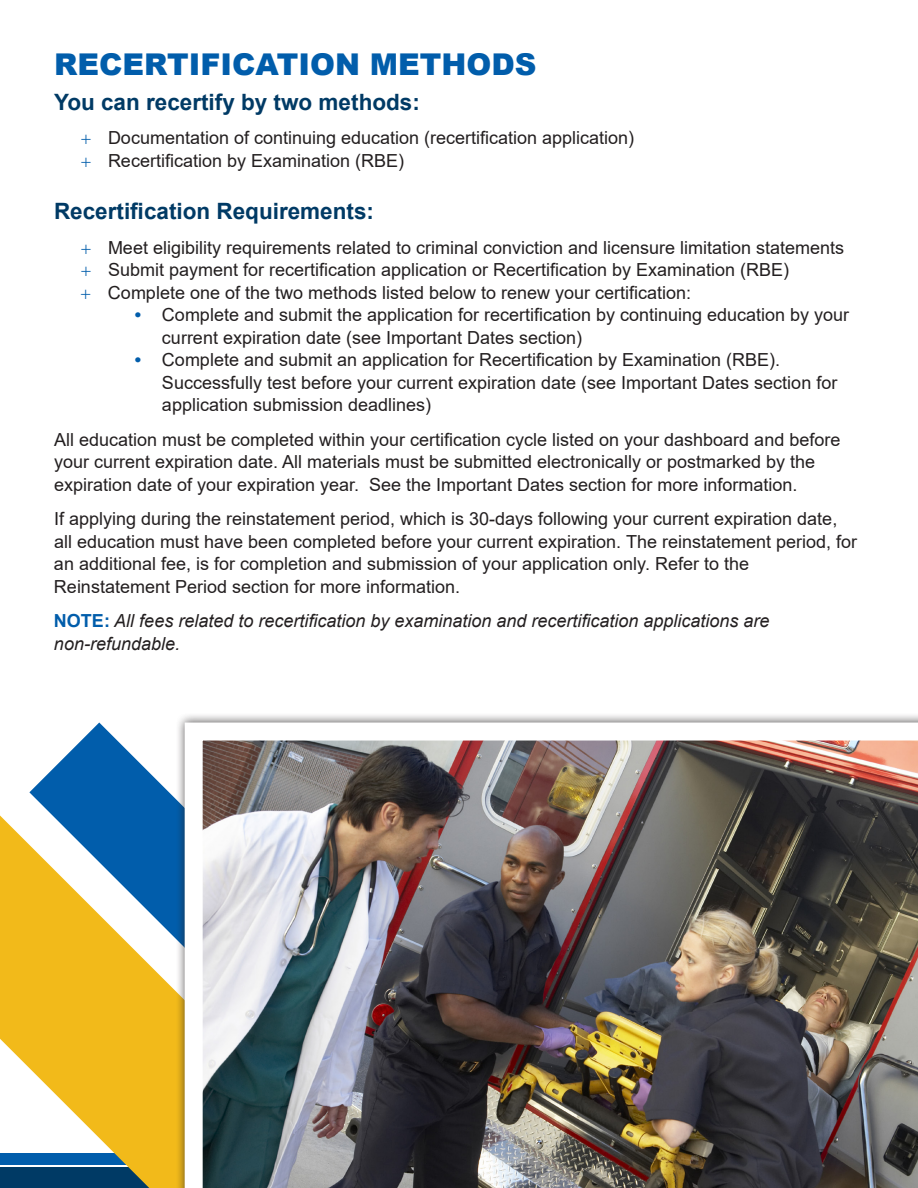
<style>
.page{position:relative;width:918px;height:1188px;background:#fff}
.page>*{position:absolute;margin:0;border:0;box-sizing:border-box;transform-origin:0 0}
.t1{font:900 30px "Arial";color:#015dab}
.t2{font:700 22.5px "Arial";color:#003a65}
.t3{font:18px/22.5px "Arial";color:#231f20}
.t4{font:italic 18px/22.5px "Arial";color:#231f20}
.s1{font-style:inherit}
.s2{font-weight:700;color:#015dab}
.s3{font-weight:700;font-style:normal;color:#015dab}
</style>
<div class="page">
<svg style="left:0;top:815px;width:29px;height:373px;fill:#f2ba1a"></svg>
<svg style="left:29px;top:723px;width:146px;height:465px"></svg>
<div style="left:175px;top:713px;width:743px;height:475px;background:#231f20;opacity:.75"></div>
<img style="left:185px;top:723px;width:733px;height:465px">
<p class="t1" style="left:54px;top:43px;width:484px">RECERTIFICATION METHODS</p>
<p class="t2" style="left:54px;top:86px;width:367px">You can recertify by two methods:</p>
<p class="t3" style="left:108px;top:127px;width:528px">Documentation of continuing education (recertification application)</p>
<p class="t3" style="left:108px;top:149px;width:298px">Recertification by Examination (RBE)</p>
<p class="t2" style="left:54px;top:196px;width:322px">Recertification Requirements:</p>
<p class="t3" style="left:108px;top:236px;width:738px">Meet eligibility requirements related to criminal conviction and licensure limitation statements<br>Submit payment for recertification application or <span class="s1">Recertification</span> by Examination (RBE)<br>Complete one of the two methods listed below to renew your certification:</p>
<p class="t3" style="left:162px;top:304px;width:689px;text-indent:-27px"><span class="s2">•</span> Complete and submit the application for recertification by continuing education by your current expiration date (see Important Dates section)</p>
<p class="t3" style="left:162px;top:349px;width:677px;text-indent:-27px"><span class="s2">•</span> Complete and submit an application for Recertification by Examination (RBE).<br>Successfully test before your current expiration date (see Important Dates section for application submission deadlines)</p>
<p class="t3" style="left:54px;top:428px;width:788px">All education must be completed within your certification cycle listed on your dashboard and before your current expiration date. All materials must be submitted electronically or postmarked by the expiration date of your expiration year. See the Important Dates section for more information.</p>
<p class="t3" style="left:54px;top:508px;width:805px">If applying during the reinstatement period, which is 30-days following your current expiration date, all education must have been completed before your current expiration. The reinstatement period, for an additional fee, is for completion and submission of your application only. Refer to the Reinstatement Period section for more information.</p>
<p class="t4" style="left:54px;top:610px;width:717px"><span class="s3">NOTE:</span> All fees related to recertification by examination and recertification applications are non-refundable.</p>
</div>
